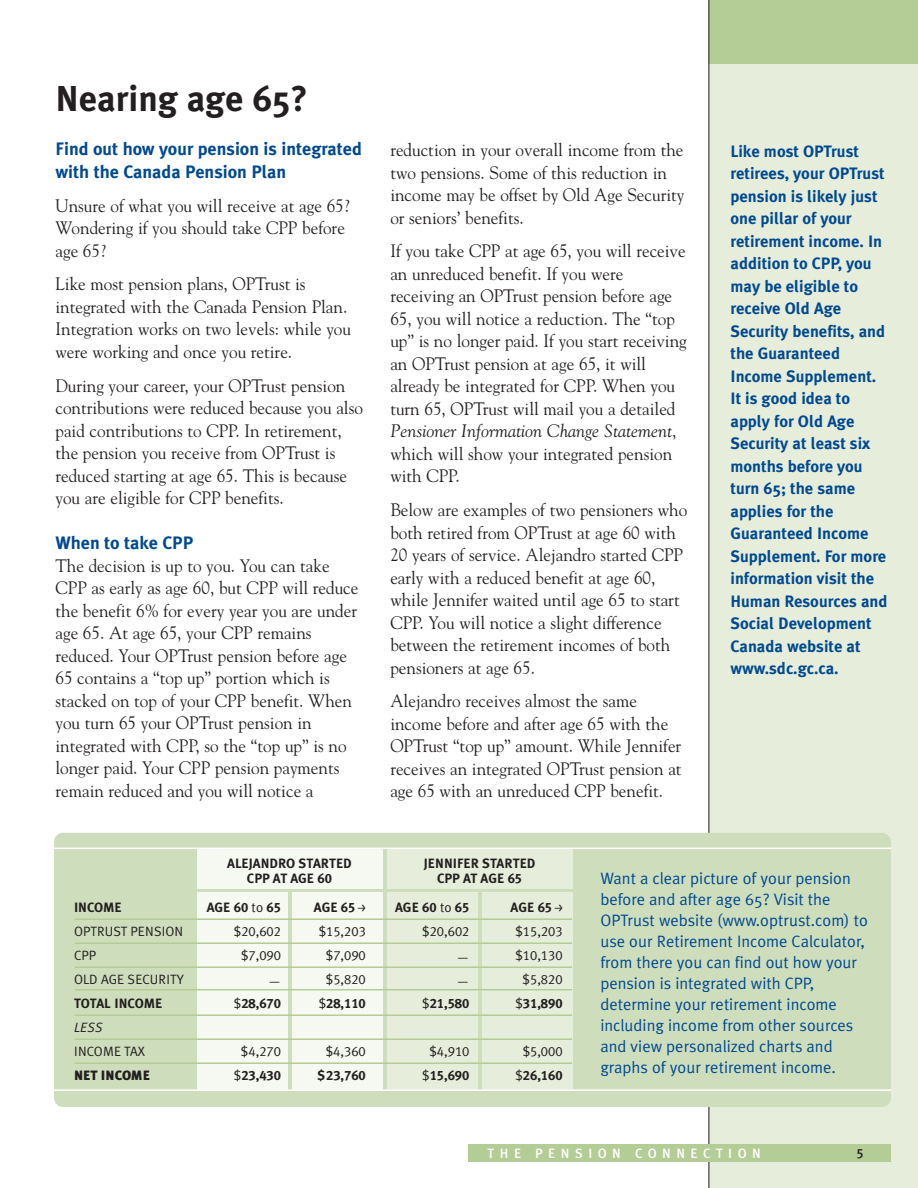
<style>
.page{position:relative;width:918px;height:1188px;background:#fff}
.page>*{position:absolute;margin:0;border:0;box-sizing:border-box;transform-origin:0 0}
.t1{font:700 36px "Meta Plus";color:#231f20}
.t2{font:18px/22.5px "Goudy";color:#231f20;scale:.95 1}
.t3{font:700 18px/22.5px "Meta Plus";color:#014990}
.t4{font:700 16.5px/22.5px "Meta Plus";color:#014990}
.t5{font:16.5px/21px "Meta Plus Normal";color:#014990}
.t6{font:13.5px/15px "Meta Plus Bold Caps";color:#231f20;text-align:center}
.t7{font:13.5px "Meta Plus Normal Caps";color:#231f20}
.t8{font:13.5px "Meta Plus Medium Caps";letter-spacing:.4em;color:#fff}
.t9{font:900 13.5px "Meta Plus";color:#231f20}
.t10{font:italic 13.5px "Meta Plus Normal Caps";color:#231f20}
.t11{font:13.5px "Meta Plus Medium Caps";color:#231f20}
.s1{font-style:italic}
.s2{font-family:"Meta Plus Normal"}
.s3{font-family:"Meta Plus Normal Caps"}
</style>
<div class="page">
<div style="left:709px;top:0;width:209px;height:1188px;background:#e6eedb"></div>
<div style="left:709px;top:0;width:209px;height:64px;background:#b4cc95"></div>
<hr style="left:709px;top:0;width:1px;height:1188px;background:#231f20">
<div style="left:468px;top:1144px;width:423px;height:18px;background:#b4cc95"></div>
<div style="left:54px;top:833px;width:837px;height:274px;background:#cedebc;border-radius:9px"></div>
<div style="left:197px;top:848px;width:186px;height:41px;background:#f5f9f2"></div>
<div style="left:197px;top:892px;width:91px;height:198px;background:#f5f9f2"></div>
<div style="left:292px;top:893px;width:90px;height:197px;background:#f5f9f2"></div>
<div style="left:387px;top:848px;width:186px;height:41px;background:#e6eedb"></div>
<div style="left:387px;top:892px;width:91px;height:198px;background:#e6eedb"></div>
<div style="left:482px;top:893px;width:90px;height:197px;background:#e6eedb"></div>
<hr style="left:54px;top:848px;width:837px;height:1px;background:#fff">
<hr style="left:75px;top:918px;width:497px;height:2px;background:#b4cc95">
<hr style="left:75px;top:942px;width:497px;height:2px;background:#b4cc95">
<hr style="left:75px;top:966px;width:497px;height:2px;background:#b4cc95">
<hr style="left:75px;top:989px;width:497px;height:1px;background:#b4cc95">
<hr style="left:75px;top:1014px;width:497px;height:2px;background:#b4cc95">
<hr style="left:75px;top:1038px;width:497px;height:2px;background:#b4cc95">
<hr style="left:75px;top:1062px;width:497px;height:2px;background:#b4cc95">
<hr style="left:54px;top:1089px;width:837px;height:2px;background:#fff">
<h1 class="t1" style="left:56px;top:77px;width:254px">Nearing age 65?</h1>
<p class="t3" style="left:55px;top:138px;width:308px">Find out how your pension is integrated with the Canada Pension Plan</p>
<p class="t2" style="left:55px;top:194px;width:311px">Unsure of what you will receive at age 65?<br>Wondering if you should take CPP before age 65?</p>
<p class="t2" style="left:55px;top:273px;width:313px">Like most pension plans, OPTrust is integrated with the Canada Pension Plan.<br>Integration works on two levels: while you were working and once you retire.</p>
<p class="t2" style="left:55px;top:374px;width:325px">During your career, your OPTrust pension contributions were reduced because you also paid contributions to CPP. In retirement, the pension you receive from OPTrust is reduced starting at age 65. This is because you are eligible for CPP benefits.</p>
<p class="t3" style="left:55px;top:532px;width:139px">When to take CPP</p>
<p class="t2" style="left:55px;top:554px;width:320px">The decision is up to you. You can take CPP as early as age 60, but CPP will reduce the benefit 6% for every year you are under age 65. At age 65, your CPP remains reduced. Your OPTrust pension before age 65 contains a “top up” portion which is stacked on top of your CPP benefit. When you turn 65 your OPTrust pension in integrated with CPP, so the “top up” is no longer paid. Your CPP pension payments remain reduced and you will notice a</p>
<p class="t2" style="left:390px;top:139px;width:311px">reduction in your overall income from the two pensions. Some of this reduction in income may be offset by Old Age Security or seniors’ benefits.</p>
<p class="t2" style="left:390px;top:240px;width:314px">If you take CPP at age 65, you will receive an unreduced benefit. If you were receiving an OPTrust pension before age 65, you will notice a reduction. The “top up” is no longer paid. If you start receiving an OPTrust pension at age 65, it will already be integrated for CPP. When you turn 65, OPTrust will mail you a detailed <span class="s1">Pensioner Information Change Statement</span>, which will show your integrated pension with CPP.</p>
<p class="t2" style="left:390px;top:499px;width:314px">Below are examples of two pensioners who both retired from OPTrust at age 60 with 20 years of service. Alejandro started CPP early with a reduced benefit at age 60, while Jennifer waited until age 65 to start CPP. You will notice a slight difference between the retirement incomes of both pensioners at age 65.</p>
<p class="t2" style="left:390px;top:690px;width:308px">Alejandro receives almost the same income before and after age 65 with the OPTrust “top up” amount. While Jennifer receives an integrated OPTrust pension at age 65 with an unreduced CPP benefit.</p>
<p class="t4" style="left:730px;top:140px;width:159px">Like most OPTrust retirees, your OPTrust pension is likely just one pillar of your retirement income. In addition to CPP, you may be eligible to receive Old Age<br>Security benefits, and the Guaranteed<br>Income Supplement.<br>It is good idea to apply for Old Age<br>Security at least six months before you turn 65; the same applies for the<br>Guaranteed Income<br>Supplement. For more information visit the<br>Human Resources and<br>Social Development<br>Canada website at www.sdc.gc.ca.</p>
<p class="t6" style="left:227px;top:856px;width:126px">ALEJANDRO STARTED<br>CPP AT AGE 60</p>
<p class="t6" style="left:424px;top:856px;width:113px">JENNIFER STARTED<br>CPP AT AGE 65</p>
<p class="t6" style="left:74px;top:900px;width:49px">INCOME</p>
<p class="t6" style="left:207px;top:900px;width:76px">AGE 60 <span class="s2">to</span> 65</p>
<p class="t6" style="left:314px;top:900px;width:54px">AGE 65 <span class="s3">–&gt;</span></p>
<p class="t6" style="left:395px;top:900px;width:76px">AGE 60 <span class="s2">to</span> 65</p>
<p class="t6" style="left:511px;top:900px;width:54px">AGE 65 <span class="s3">–&gt;</span></p>
<p class="t7" style="left:74px;top:924px;width:111px">OPTRUST PENSION</p>
<p class="t7" style="left:234px;top:924px;width:49px">$20,602</p>
<p class="t7" style="left:319px;top:924px;width:49px">$15,203</p>
<p class="t7" style="left:422px;top:924px;width:49px">$20,602</p>
<p class="t7" style="left:515px;top:924px;width:49px">$15,203</p>
<p class="t7" style="left:74px;top:948px;width:24px">CPP</p>
<p class="t7" style="left:241px;top:948px;width:41px">$7,090</p>
<p class="t7" style="left:326px;top:948px;width:41px">$7,090</p>
<p class="t7" style="left:456px;top:949px;width:14px">—</p>
<p class="t7" style="left:515px;top:948px;width:49px">$10,130</p>
<p class="t7" style="left:74px;top:972px;width:111px">OLD AGE SECURITY</p>
<p class="t7" style="left:268px;top:973px;width:14px">—</p>
<p class="t7" style="left:326px;top:972px;width:41px">$5,820</p>
<p class="t7" style="left:456px;top:973px;width:14px">—</p>
<p class="t7" style="left:523px;top:972px;width:41px">$5,820</p>
<p class="t6" style="left:74px;top:996px;width:90px">TOTAL INCOME</p>
<p class="t6" style="left:234px;top:996px;width:49px"><span class="s3">$</span>28,670</p>
<p class="t6" style="left:319px;top:996px;width:49px"><span class="s3">$</span>28,110</p>
<p class="t6" style="left:422px;top:996px;width:49px"><span class="s3">$</span>21,580</p>
<p class="t6" style="left:515px;top:996px;width:49px"><span class="s3">$</span>31,890</p>
<p class="t10" style="left:74px;top:1020px;width:30px">LESS</p>
<p class="t7" style="left:74px;top:1044px;width:73px">INCOME TAX</p>
<p class="t7" style="left:241px;top:1044px;width:42px">$4,270</p>
<p class="t7" style="left:326px;top:1044px;width:42px">$4,360</p>
<p class="t7" style="left:429px;top:1044px;width:42px">$4,910</p>
<p class="t7" style="left:523px;top:1044px;width:41px">$5,000</p>
<p class="t9" style="left:74px;top:1068px;width:77px">NET INCOME</p>
<p class="t6" style="left:234px;top:1068px;width:49px"><span class="s3">$</span>23,430</p>
<p class="t6" style="left:317px;top:1068px;width:50px">$23,760</p>
<p class="t6" style="left:422px;top:1068px;width:49px"><span class="s3">$</span>15,690</p>
<p class="t6" style="left:515px;top:1068px;width:49px"><span class="s3">$</span>26,160</p>
<p class="t5" style="left:600px;top:868px;width:269px">Want a clear picture of your pension before and after age 65? Visit the OPTrust website (www.optrust.com) to use our Retirement Income Calculator, from there you can find out how your pension is integrated with CPP, determine your retirement income including income from other sources and view personalized charts and graphs of your retirement income.</p>
<p class="t8" style="left:488px;top:1146px;width:275px">THE PENSION CONNECTION</p>
<p class="t11" style="left:857px;top:1146px;width:9px">5</p>
</div>
